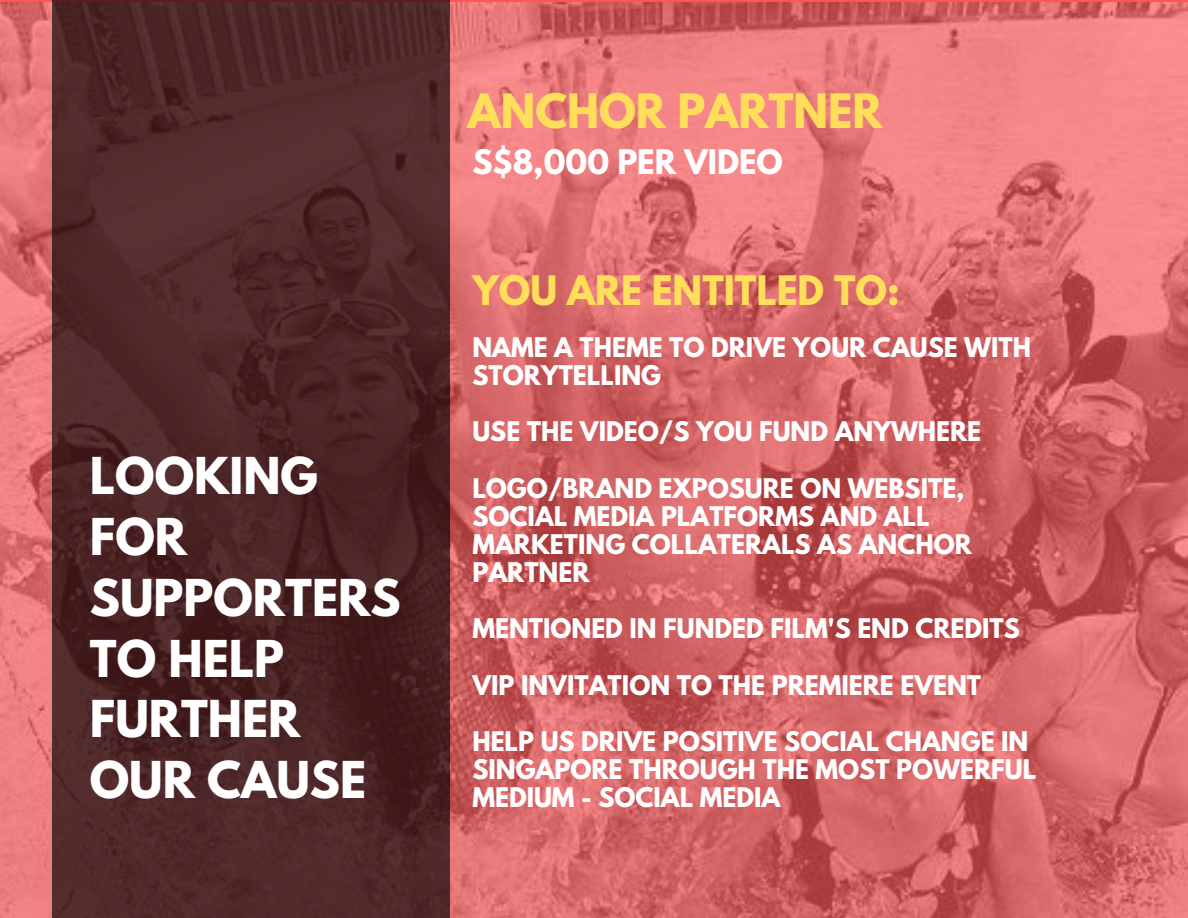
<style>
.page{position:relative;width:1188px;height:918px;background:#fff}
.page>*{position:absolute;margin:0;border:0;box-sizing:border-box;transform-origin:0 0}
.t1{font:700 45px/60.8px "League Spartan";color:#fff}
.t2{font:700 42px "League Spartan";color:#ffde59}
.t3{font:700 36px "League Spartan";color:#ffde59}
.t4{font:700 30px "League Spartan";color:#fff}
.t5{font:700 24px/28.2px "League Spartan";color:#fff}
</style>
<div class="page">
<img style="left:0;top:3px;width:1188px;height:915px">
<svg style="left:53px;top:0;width:397px;height:918px;fill:#4e2728"></svg>
<h1 class="t1" style="left:90px;top:452px;width:312px">LOOKING<br>FOR<br>SUPPORTERS<br>TO HELP<br>FURTHER<br>OUR CAUSE</h1>
<h2 class="t2" style="left:468px;top:90px;width:416px">ANCHOR PARTNER</h2>
<p class="t4" style="left:472px;top:147px;width:312px">S$8,000 PER VIDEO</p>
<h3 class="t3" style="left:472px;top:273px;width:429px">YOU ARE ENTITLED TO:</h3>
<p class="t5" style="left:472px;top:336px;width:560px">NAME A THEME TO DRIVE YOUR CAUSE WITH<br>STORYTELLING</p>
<p class="t5" style="left:472px;top:421px;width:510px">USE THE VIDEO/S YOU FUND ANYWHERE</p>
<p class="t5" style="left:472px;top:477px;width:501px">LOGO/BRAND EXPOSURE ON WEBSITE,<br>SOCIAL MEDIA PLATFORMS AND ALL<br>MARKETING COLLATERALS AS ANCHOR<br>PARTNER</p>
<p class="t5" style="left:472px;top:618px;width:549px">MENTIONED IN FUNDED FILM'S END CREDITS</p>
<p class="t5" style="left:472px;top:674px;width:510px">VIP INVITATION TO THE PREMIERE EVENT</p>
<p class="t5" style="left:472px;top:730px;width:565px">HELP US DRIVE POSITIVE SOCIAL CHANGE IN<br>SINGAPORE THROUGH THE MOST POWERFUL<br>MEDIUM - SOCIAL MEDIA</p>
</div>
